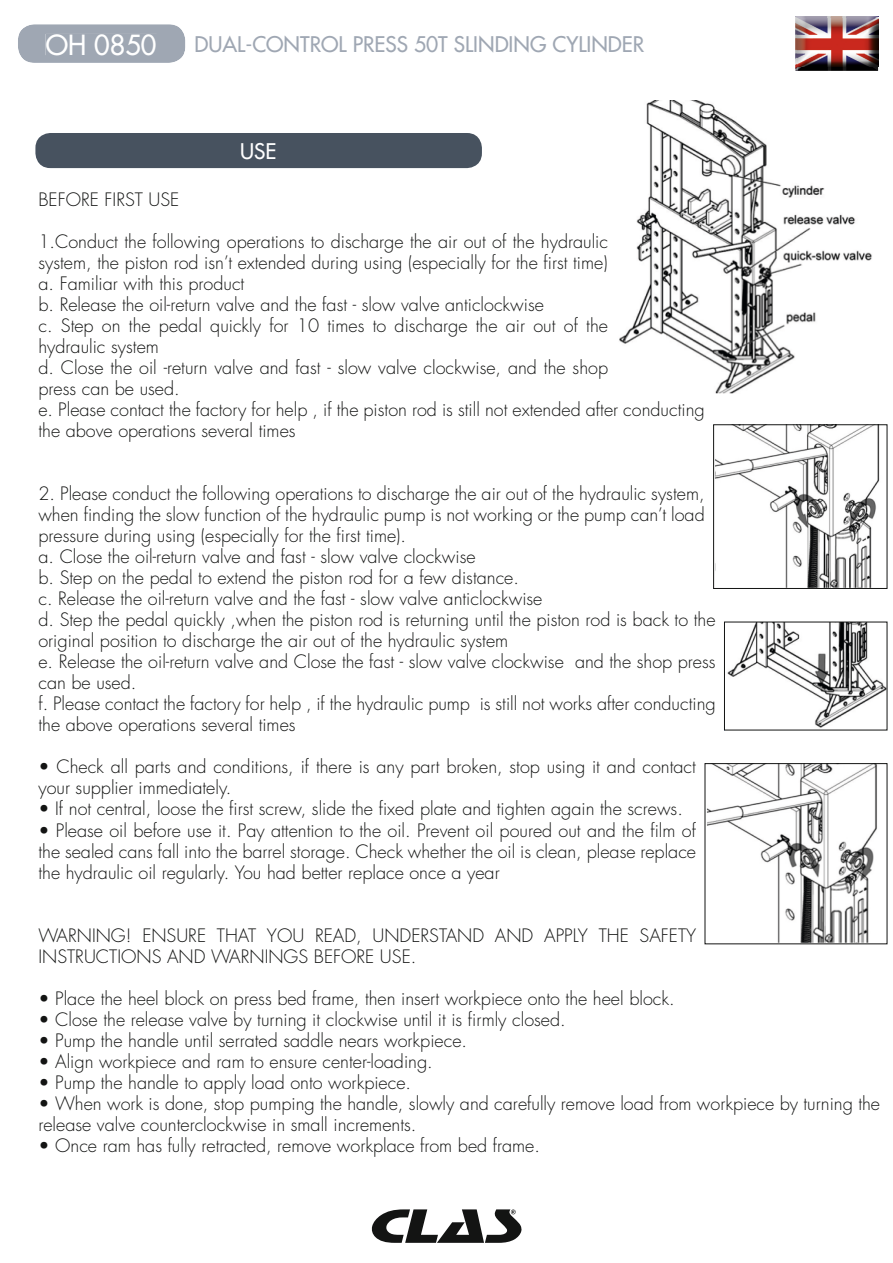
<style>
.page{position:relative;width:893px;height:1263px;background:#fff}
.page>*{position:absolute;margin:0;border:0;box-sizing:border-box;transform-origin:0 0}
.t1{font:500 27px "Futura Std";color:#fff}
.t2{font:500 21px "Futura Std";color:#9fa7b3}
.t3{font:500 21px "Futura Std";color:#fff}
.t4{font:300 18px/21px "Futura Std";color:#131413}
</style>
<div class="page">
<svg style="left:371px;top:1209px;width:151px;height:34px"></svg>
<svg style="left:18px;top:24px;width:168px;height:39px;background:#a4abb7"></svg>
<img style="left:795px;top:16px;width:83px;height:51px">
<img style="left:797px;top:18px;width:81px;height:53px">
<div style="left:37px;top:134px;width:443px;height:33px;background:#47525f;border-radius:14px"></div>
<div style="left:35px;top:133px;width:447px;height:35px;border:3px solid #47525f;border-radius:14px"></div>
<img style="left:619px;top:100px;width:253px;height:293px">
<img style="left:715px;top:426px;width:165px;height:161px">
<div style="left:713px;top:424px;width:174px;height:165px;border:1px solid #131413"></div>
<img style="left:727px;top:624px;width:158px;height:104px">
<img style="left:707px;top:765px;width:171px;height:177px">
<h1 class="t1" style="left:46px;top:28px;width:112px">OH 0850</h1>
<p class="t2" style="left:195px;top:31px;width:451px">DUAL-CONTROL PRESS 50T SLINDING CYLINDER</p>
<p class="t3" style="left:240px;top:138px;width:38px">USE</p>
<p class="t4" style="left:38px;top:190px;width:142px">BEFORE FIRST USE</p>
<p class="t4" style="left:38px;top:232px;width:668px">1.Conduct the following operations to discharge the air out of the hydraulic<br>system, the piston rod isn’t extended during using (especially for the rst time)<br>a. Familiar with this product<br>b. Release the oil-return valve and the fast - slow valve anticlockwise<br>c. Step on the pedal quickly for 10 times to discharge the air out of the<br>hydraulic system<br>d. Close the oil -return valve and fast - slow valve clockwise, and the shop<br>press can be used.<br>e. Please contact the factory for help , if the piston rod is still not extended after conducting the above operations several times</p>
<p class="t4" style="left:38px;top:484px;width:679px">2. Please conduct the following operations to discharge the air out of the hydraulic system, when nding the slow function of the hydraulic pump is not working or the pump can’t load pressure during using (especially for the rst time).<br>a. Close the oil-return valve and fast - slow valve clockwise<br>b. Step on the pedal to extend the piston rod for a few distance.<br>c. Release the oil-return valve and the fast - slow valve anticlockwise<br>d. Step the pedal quickly ,when the piston rod is returning until the piston rod is back to the original position to discharge the air out of the hydraulic system<br>e. Release the oil-return valve and Close the fast - slow valve clockwise and the shop press can be used.<br>f. Please contact the factory for help , if the hydraulic pump is still not works after conducting the above operations several times</p>
<p class="t4" style="left:38px;top:757px;width:659px">• Check all parts and conditions, if there is any part broken, stop using it and contact your supplier immediately.</p>
<p class="t4" style="left:38px;top:799px;width:646px">• If not central, loose the rst screw, slide the xed plate and tighten again the screws.</p>
<p class="t4" style="left:38px;top:820px;width:659px;text-align:justify">• Please oil before use it. Pay attention to the oil. Prevent oil poured out and the lm of the sealed cans fall into the barrel storage. Check whether the oil is clean, please replace the hydraulic oil regularly. You had better replace once a year</p>
<p class="t4" style="left:38px;top:925px;width:659px">WARNING! ENSURE THAT YOU READ, UNDERSTAND AND APPLY THE SAFETY<br>INSTRUCTIONS AND WARNINGS BEFORE USE.</p>
<p class="t4" style="left:38px;top:988px;width:638px">• Place the heel block on press bed frame, then insert workpiece onto the heel block.</p>
<p class="t4" style="left:38px;top:1009px;width:529px">• Close the release valve by turning it clockwise until it is rmly closed.</p>
<p class="t4" style="left:38px;top:1030px;width:430px">• Pump the handle until serrated saddle nears workpiece.</p>
<p class="t4" style="left:38px;top:1051px;width:396px">• Align workpiece and ram to ensure center-loading.</p>
<p class="t4" style="left:38px;top:1072px;width:374px">• Pump the handle to apply load onto workpiece.</p>
<p class="t4" style="left:38px;top:1093px;width:843px">• When work is done, stop pumping the handle, slowly and carefully remove load from workpiece by turning the release valve counterclockwise in small increments.</p>
<p class="t4" style="left:38px;top:1135px;width:503px">• Once ram has fully retracted, remove workplace from bed frame.</p>
</div>
